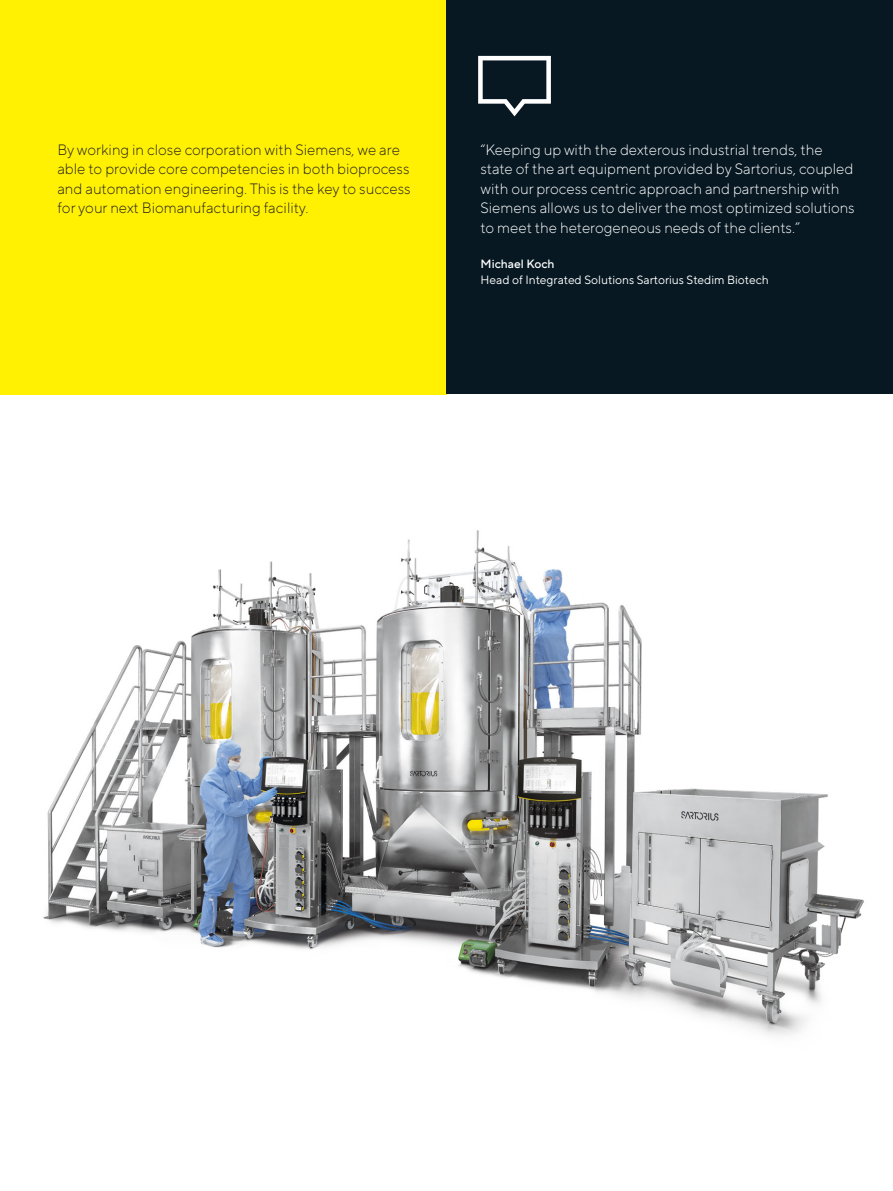
<style>
.page{position:relative;width:893px;height:1191px;background:#fff}
.page>*{position:absolute;margin:0;border:0;box-sizing:border-box;transform-origin:0 0}
.t1{font:300 15px/19.5px "TT Norms Pro";color:#fff}
.t2{font:300 15px/19.5px "TT Norms Pro";color:#231f20}
.t3{font:12px "TT Norms Pro";color:#fff}
.t4{font:500 12px "TT Norms Pro";color:#fff}
</style>
<div class="page">
<div style="left:0;top:0;width:446px;height:395px;background:#fff101"></div>
<div style="left:446px;top:0;width:447px;height:394px;background:#071822"></div>
<img style="left:43px;top:530px;width:821px;height:506px">
<svg style="left:478px;top:56px;width:73px;height:60px"></svg>
<p class="t2" style="left:57px;top:139px;width:355px">By working in close corporation with Siemens, we are able to provide core competencies in both bioprocess and automation engineering. This is the key to success for your next Biomanufacturing facility.</p>
<p class="t1" style="left:480px;top:139px;width:376px">“Keeping up with the dexterous industrial trends, the state of the art equipment provided by Sartorius, coupled with our process centric approach and partnership with Siemens allows us to deliver the most optimized solutions to meet the heterogeneous needs of the clients.”</p>
<p class="t4" style="left:480px;top:255px;width:76px">Michael Koch</p>
<p class="t3" style="left:480px;top:271px;width:290px">Head of Integrated Solutions Sartorius Stedim Biotech</p>
</div>
